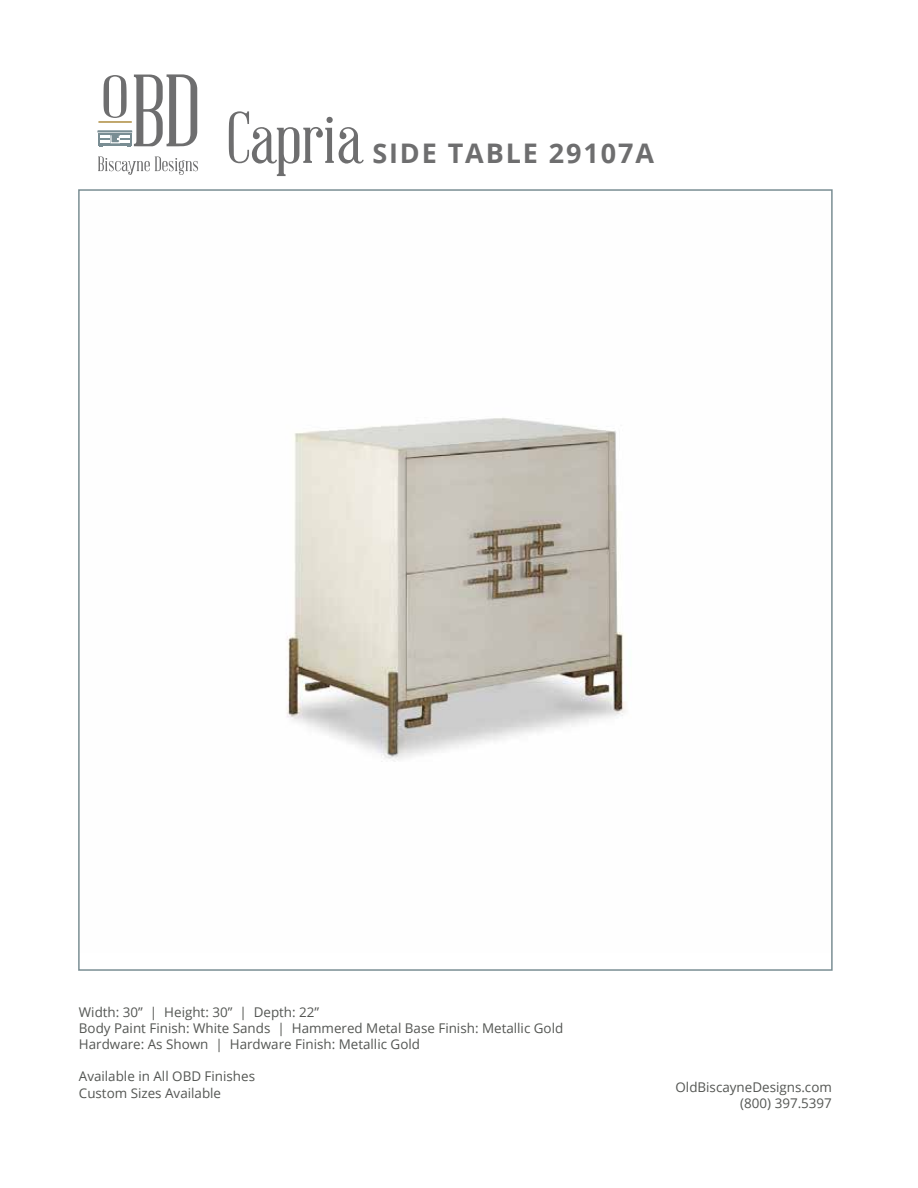
<style>
.page{position:relative;width:918px;height:1188px;background:#fff}
.page>*{position:absolute;margin:0;border:0;box-sizing:border-box;transform-origin:0 0}
.t1{font:72px "Abraham Lincoln";color:#6e6e6f}
.t2{font:700 27px "Open Sans";letter-spacing:.07em;color:#6e6e6f}
.t3{font:13.35px/16px "Open Sans";color:#545653}
</style>
<div class="page">
<img style="left:287px;top:418px;width:339px;height:344px">
<svg style="left:98px;top:157px;width:100px;height:18px"></svg>
<svg style="left:97px;top:74px;width:100px;height:73px"></svg>
<h1 class="t1" style="left:227px;top:100px;width:137px">Capria</h1>
<h2 class="t2" style="left:372px;top:134px;width:283px">SIDE TABLE 29107A</h2>
<p class="t3" style="left:79px;top:1004px;width:486px">Width: 30” | Height: 30” | Depth: 22”<br>Body Paint Finish: White Sands | Hammered Metal Base Finish: Metallic Gold<br>Hardware: As Shown | Hardware Finish: Metallic Gold</p>
<p class="t3" style="left:79px;top:1068px;width:178px">Available in All OBD Finishes<br>Custom Sizes Available</p>
<p class="t3" style="left:676px;top:1079px;width:158px;text-align:right">OldBiscayneDesigns.com (800) 397.5397</p>
</div>
